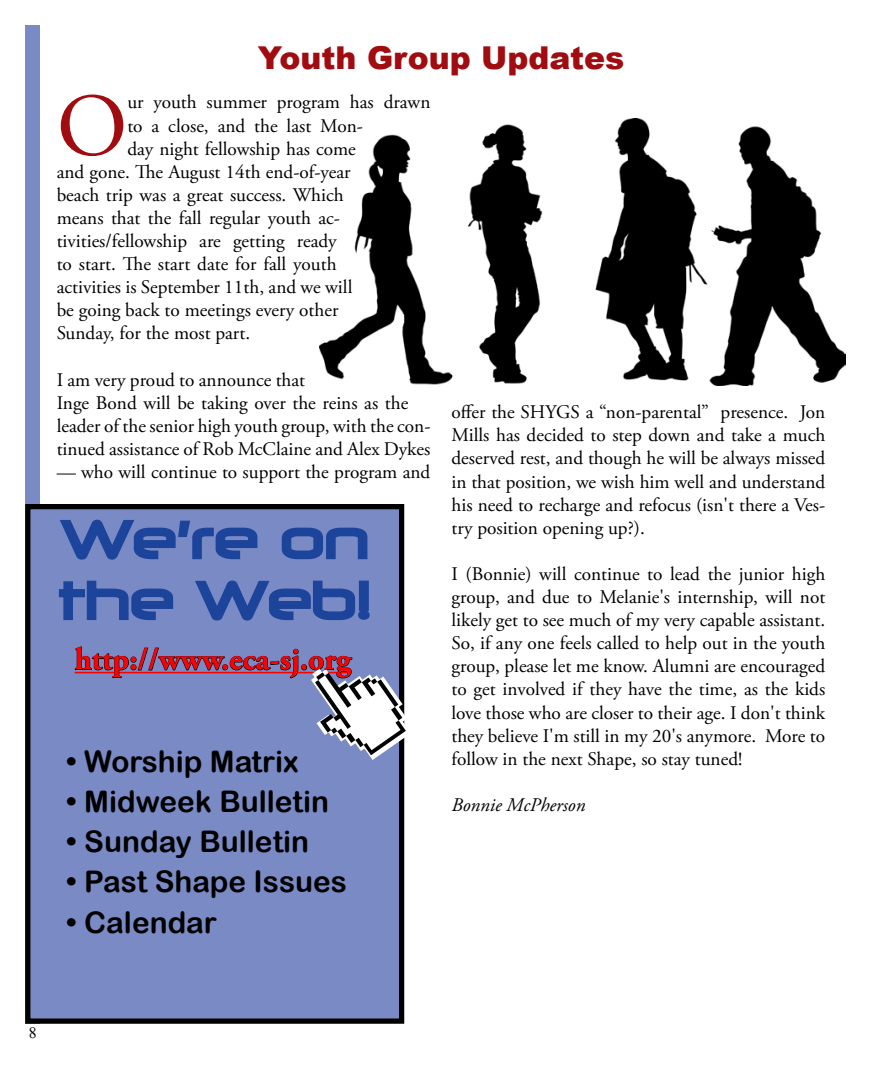
<style>
.page{position:relative;width:882px;height:1071px;background:#fff}
.page>*{position:absolute;margin:0;border:0;box-sizing:border-box;transform-origin:0 0}
.t1{font:88.9px "Adobe Garamond Pro";color:#a00c10}
.t2{font:50.75px/60.9px "Neuropolitical";color:#1c449b}
.t3{font:700 31.5px "Adobe Garamond Pro";color:#f00}
.t4{font:900 31.5px "Arial";color:#a00c10}
.t5{font:29.75px "Arial Rounded MT Bold";color:#000}
.t6{font:19.25px/23.1px "Adobe Garamond Pro";color:#000;text-align:justify}
.t7{font:italic 19.25px "Adobe Garamond Pro";color:#000}
.t8{font:15.75px "Times New Roman";color:#000}
</style>
<div class="page">
<img style="left:320px;top:119px;width:525px;height:266px">
<div style="left:25px;top:25px;width:14px;height:999px;background:#798ac5"></div>
<div style="left:28px;top:507px;width:374px;height:514px;background:#798ac5"></div>
<div style="left:25px;top:504px;width:379px;height:520px;border:5px solid #000"></div>
<svg style="left:60px;top:519px;width:198px;height:41px"></svg>
<svg style="left:281px;top:527px;width:87px;height:33px"></svg>
<svg style="left:58px;top:580px;width:116px;height:40px"></svg>
<svg style="left:195px;top:580px;width:175px;height:41px"></svg>
<svg style="left:74px;top:646px;width:332px;height:114px"></svg>
<h3 class="t4" style="left:258px;top:35px;width:368px">Youth Group Updates</h3>
<h1 class="t1" style="left:57px;top:73px;width:72px">O</h1>
<p class="t6" style="left:127px;top:91px;width:305px">ur youth summer program has drawn</p>
<p class="t6" style="left:127px;top:115px;width:237px">to a close, and the last Mon-</p>
<p class="t6" style="left:127px;top:138px;width:230px">day night fellowship has come</p>
<p class="t6" style="left:57px;top:161px;width:296px">and gone. The August 14th end-of-year</p>
<p class="t6" style="left:57px;top:184px;width:288px">beach trip was a great success. Which</p>
<p class="t6" style="left:57px;top:207px;width:285px">means that the fall regular youth ac-</p>
<p class="t6" style="left:57px;top:230px;width:281px">tivities/fellowship are getting ready</p>
<p class="t6" style="left:57px;top:253px;width:281px">to start. The start date for fall youth</p>
<p class="t6" style="left:57px;top:276px;width:297px">activities is September 11th, and we will</p>
<p class="t6" style="left:57px;top:299px;width:283px">be going back to meetings every other</p>
<p class="t6" style="left:57px;top:322px;width:195px">Sunday, for the most part.</p>
<p class="t6" style="left:57px;top:369px;width:375px;text-align:left">I am very proud to announce that<br>Inge Bond will be taking over the reins as the leader of the senior high youth group, with the con&shy;tinued assistance of Rob McClaine and Alex Dykes</p>
<p class="t6" style="left:57px;top:461px;width:375px">— who will continue to support the program and</p>
<h2 class="t2" style="left:59px;top:507px;width:314px">We’re on the Web!</h2>
<h3 class="t3" style="left:75px;top:641px;width:278px">http://www.eca-sj.org</h3>
<h3 class="t5" style="left:66px;top:743px;width:234px">• Worship Matrix</h3>
<h3 class="t5" style="left:66px;top:784px;width:264px">• Midweek Bulletin</h3>
<h3 class="t5" style="left:66px;top:824px;width:244px">• Sunday Bulletin</h3>
<h3 class="t5" style="left:66px;top:864px;width:282px">• Past Shape Issues</h3>
<h3 class="t5" style="left:66px;top:904px;width:152px">• Calendar</h3>
<p class="t6" style="left:451px;top:401px;width:375px">offer the SHYGS a “non-parental” presence. Jon Mills has decided to step down and take a much deserved rest, and though he will be always missed in that position, we wish him well and understand his need to recharge and refocus (isn't there a Ves&shy;try position opening up?).</p>
<p class="t6" style="left:451px;top:563px;width:375px">I (Bonnie) will continue to lead the junior high group, and due to Melanie's internship, will not likely get to see much of my very capable assistant.<br>So, if any one feels called to help out in the youth group, please let me know. Alumni are encouraged to get involved if they have the time, as the kids love those who are closer to their age. I don't think they believe I'm still in my 20's anymore. More to follow in the next Shape, so stay tuned!</p>
<p class="t7" style="left:451px;top:793px;width:135px">Bonnie McPherson</p>
<p class="t8" style="left:29px;top:1022px;width:9px">8</p>
</div>
